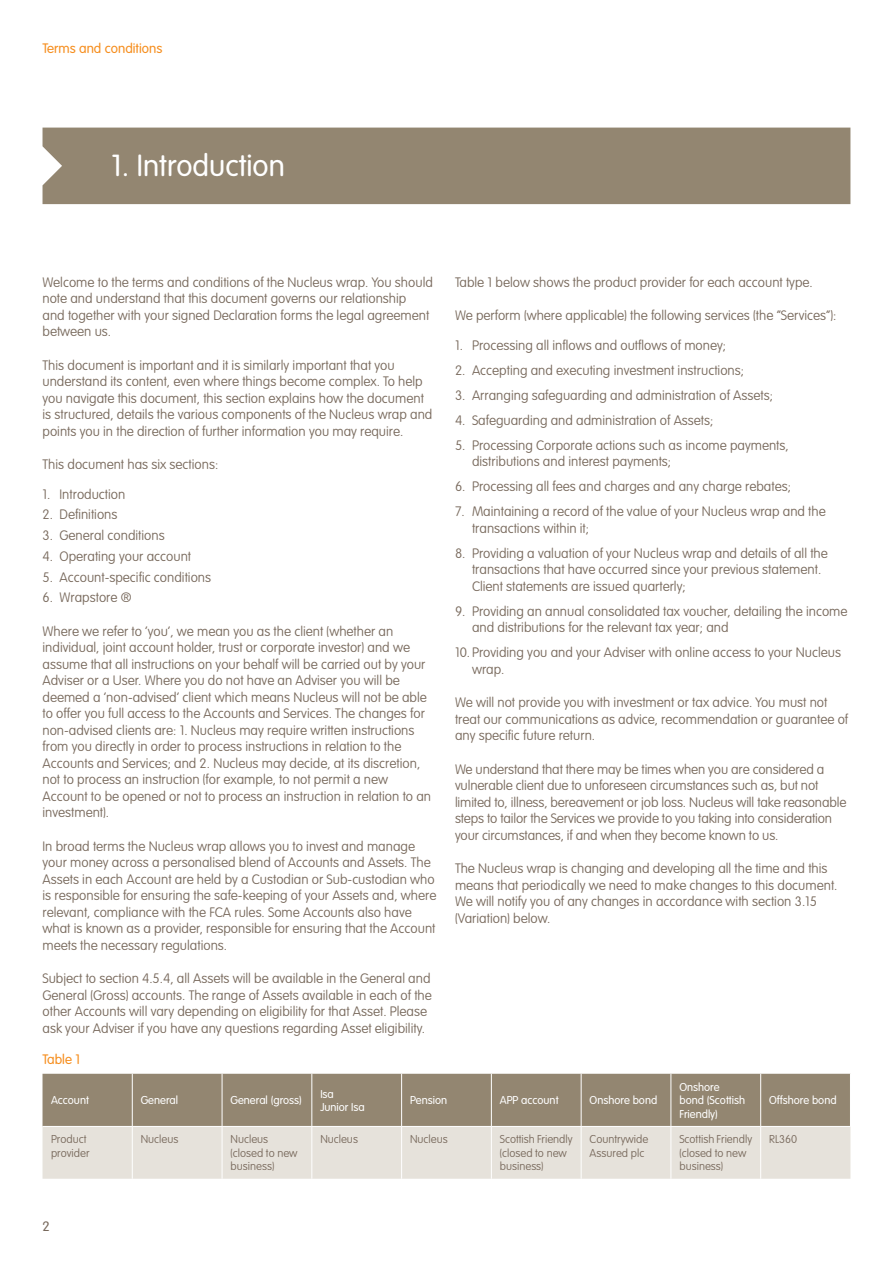
<style>
.page{position:relative;width:893px;height:1263px;background:#fff}
.page>*{position:absolute;margin:0;border:0;box-sizing:border-box;transform-origin:0 0}
.Section_title{font:300 30px "VAG Rounded Std";color:#fff}
.Body_copy{font:100 13.5px/16.5px "VAG Rounded Std";color:#78695c}
.Body_copy-2{font:300 13.5px "VAG Rounded Std";color:#f68e1e}
.t1{font:300 13.5px "VAG Rounded Std";color:#78695c}
.Intro_copy{font:100 11.25px/13.5px "VAG Rounded Std";color:#78695c}
.Table_header{font:300 11.25px/13.5px "VAG Rounded Std";color:#fff}
</style>
<div class="page">
<div style="left:43px;top:128px;width:807px;height:76px;background:#938671"></div>
<svg style="left:43px;top:1074px;width:807px;height:105px;background:#bcb4a6"></svg>
<hr style="left:132px;top:1074px;width:1px;height:52px;background:#fff">
<hr style="left:222px;top:1074px;width:1px;height:52px;background:#fff">
<hr style="left:311px;top:1074px;width:1px;height:52px;background:#fff">
<hr style="left:401px;top:1074px;width:1px;height:52px;background:#fff">
<hr style="left:491px;top:1074px;width:1px;height:52px;background:#fff">
<hr style="left:581px;top:1074px;width:1px;height:52px;background:#fff">
<hr style="left:670px;top:1074px;width:1px;height:52px;background:#fff">
<hr style="left:760px;top:1074px;width:1px;height:52px;background:#fff">
<hr style="left:132px;top:1127px;width:1px;height:52px;background:#fff">
<hr style="left:222px;top:1127px;width:1px;height:52px;background:#fff">
<hr style="left:311px;top:1127px;width:1px;height:52px;background:#fff">
<hr style="left:401px;top:1127px;width:1px;height:52px;background:#fff">
<hr style="left:491px;top:1127px;width:1px;height:52px;background:#fff">
<hr style="left:581px;top:1127px;width:1px;height:52px;background:#fff">
<hr style="left:670px;top:1127px;width:1px;height:52px;background:#fff">
<hr style="left:760px;top:1127px;width:1px;height:52px;background:#fff">
<hr style="left:43px;top:1126px;width:89px;height:1px;background:#fff">
<hr style="left:132px;top:1126px;width:90px;height:1px;background:#fff">
<hr style="left:222px;top:1126px;width:90px;height:1px;background:#fff">
<hr style="left:312px;top:1126px;width:90px;height:1px;background:#fff">
<hr style="left:402px;top:1126px;width:89px;height:1px;background:#fff">
<hr style="left:491px;top:1126px;width:90px;height:1px;background:#fff">
<hr style="left:581px;top:1126px;width:90px;height:1px;background:#fff">
<hr style="left:671px;top:1126px;width:90px;height:1px;background:#fff">
<hr style="left:761px;top:1126px;width:90px;height:1px;background:#fff">
<p class="Body_copy-2" style="left:43px;top:40px;width:121px">Terms and conditions</p>
<p class="Section_title" style="left:111px;top:148px;width:175px">1. Introduction</p>
<p class="Body_copy" style="left:43px;top:274px;width:392px">Welcome to the terms and conditions of the Nucleus wrap. You should note and understand that this document governs our relationship<br>and together with your signed Declaration forms the legal agreement between us.</p>
<p class="Body_copy" style="left:43px;top:357px;width:391px">This document is important and it is similarly important that you understand its content, even where things become complex. To help you navigate this document, this section explains how the document is structured, details the various components of the Nucleus wrap and points you in the direction of further information you may require.</p>
<p class="Body_copy" style="left:43px;top:457px;width:177px">This document has six sections:</p>
<p class="Body_copy" style="left:43px;top:486px;width:84px">1. Introduction</p>
<p class="Body_copy" style="left:43px;top:507px;width:76px">2. Definitions</p>
<p class="Body_copy" style="left:43px;top:528px;width:124px">3. General conditions</p>
<p class="Body_copy" style="left:43px;top:548px;width:150px">4. Operating your account</p>
<p class="Body_copy" style="left:43px;top:569px;width:170px">5. Account-specific conditions</p>
<p class="Body_copy" style="left:43px;top:590px;width:91px">6. Wrapstore ®</p>
<p class="Body_copy" style="left:43px;top:623px;width:390px">Where we refer to ‘you’, we mean you as the client (whether an individual, joint account holder, trust or corporate investor) and we assume that all instructions on your behalf will be carried out by your Adviser or a User. Where you do not have an Adviser you will be deemed a ‘non-advised’ client which means Nucleus will not be able to offer you full access to the Accounts and Services. The changes for non-advised clients are: 1. Nucleus may require written instructions from you directly in order to process instructions in relation to the Accounts and Services; and 2. Nucleus may decide, at its discretion, not to process an instruction (for example, to not permit a new Account to be opened or not to process an instruction in relation to an investment).</p>
<p class="Body_copy" style="left:43px;top:838px;width:395px">In broad terms the Nucleus wrap allows you to invest and manage your money across a personalised blend of Accounts and Assets. The Assets in each Account are held by a Custodian or Sub-custodian who is responsible for ensuring the safe-keeping of your Assets and, where relevant, compliance with the FCA rules. Some Accounts also have what is known as a provider, responsible for ensuring that the Account meets the necessary regulations.</p>
<p class="Body_copy" style="left:43px;top:971px;width:391px">Subject to section 4.5.4, all Assets will be available in the General and General (Gross) accounts. The range of Assets available in each of the other Accounts will vary depending on eligibility for that Asset. Please ask your Adviser if you have any questions regarding Asset eligibility.</p>
<p class="Body_copy-2" style="left:43px;top:1051px;width:39px">Table 1</p>
<p class="Body_copy" style="left:455px;top:274px;width:359px">Table 1 below shows the product provider for each account type.</p>
<p class="Body_copy" style="left:455px;top:308px;width:383px">We perform (where applicable) the following services (the “Services”):</p>
<p class="Body_copy" style="left:455px;top:337px;width:273px">1. Processing all inflows and outflows of money;</p>
<p class="Body_copy" style="left:455px;top:362px;width:291px">2. Accepting and executing investment instructions;</p>
<p class="Body_copy" style="left:455px;top:387px;width:319px">3. Arranging safeguarding and administration of Assets;</p>
<p class="Body_copy" style="left:455px;top:412px;width:260px">4. Safeguarding and administration of Assets;</p>
<p class="Body_copy" style="left:472px;top:437px;width:318px;text-indent:-17px">5. Processing Corporate actions such as income payments, distributions and interest payments;</p>
<p class="Body_copy" style="left:455px;top:479px;width:337px">6. Processing all fees and charges and any charge rebates;</p>
<p class="Body_copy" style="left:472px;top:504px;width:355px;text-indent:-17px">7. Maintaining a record of the value of your Nucleus wrap and the transactions within it;</p>
<p class="Body_copy" style="left:472px;top:545px;width:357px;text-indent:-17px">8. Providing a valuation of your Nucleus wrap and details of all the transactions that have occurred since your previous statement.<br>Client statements are issued quarterly;</p>
<p class="Body_copy" style="left:472px;top:603px;width:377px;text-indent:-17px">9. Providing an annual consolidated tax voucher, detailing the income and distributions for the relevant tax year; and</p>
<p class="Body_copy" style="left:472px;top:645px;width:370px;text-indent:-17px">10. Providing you and your Adviser with online access to your Nucleus wrap.</p>
<p class="Body_copy" style="left:455px;top:695px;width:395px">We will not provide you with investment or tax advice. You must not treat our communications as advice, recommendation or guarantee of any specific future return.</p>
<p class="Body_copy" style="left:455px;top:761px;width:393px">We understand that there may be times when you are considered a vulnerable client due to unforeseen circumstances such as, but not limited to, illness, bereavement or job loss. Nucleus will take reasonable steps to tailor the Services we provide to you taking into consideration your circumstances, if and when they become known to us.</p>
<p class="Body_copy" style="left:455px;top:861px;width:384px">The Nucleus wrap is changing and developing all the time and this means that periodically we need to make changes to this document.<br>We will notify you of any changes in accordance with section 3.15 (Variation) below.</p>
<p class="Table_header" style="left:51px;top:1094px;width:39px">Account</p>
<p class="Table_header" style="left:141px;top:1094px;width:39px">General</p>
<p class="Table_header" style="left:231px;top:1094px;width:73px">General (gross)</p>
<p class="Table_header" style="left:320px;top:1087px;width:46px">Isa<br>Junior Isa</p>
<p class="Table_header" style="left:410px;top:1094px;width:39px">Pension</p>
<p class="Table_header" style="left:500px;top:1094px;width:60px">APP account</p>
<p class="Table_header" style="left:590px;top:1094px;width:69px">Onshore bond</p>
<p class="Table_header" style="left:679px;top:1081px;width:67px">Onshore bond (Scottish<br>Friendly)</p>
<p class="Table_header" style="left:769px;top:1094px;width:69px">Offshore bond</p>
<p class="Intro_copy" style="left:51px;top:1133px;width:40px">Product provider</p>
<p class="Intro_copy" style="left:141px;top:1133px;width:39px">Nucleus</p>
<p class="Intro_copy" style="left:231px;top:1133px;width:69px">Nucleus (closed to new business)</p>
<p class="Intro_copy" style="left:320px;top:1133px;width:39px">Nucleus</p>
<p class="Intro_copy" style="left:410px;top:1133px;width:39px">Nucleus</p>
<p class="Intro_copy" style="left:500px;top:1133px;width:74px">Scottish Friendly (closed to new business)</p>
<p class="Intro_copy" style="left:590px;top:1133px;width:60px">Countrywide<br>Assured plc</p>
<p class="Intro_copy" style="left:679px;top:1133px;width:74px">Scottish Friendly (closed to new business)</p>
<p class="Intro_copy" style="left:769px;top:1133px;width:30px">RL360</p>
<p class="t1" style="left:43px;top:1218px;width:9px">2</p>
</div>
